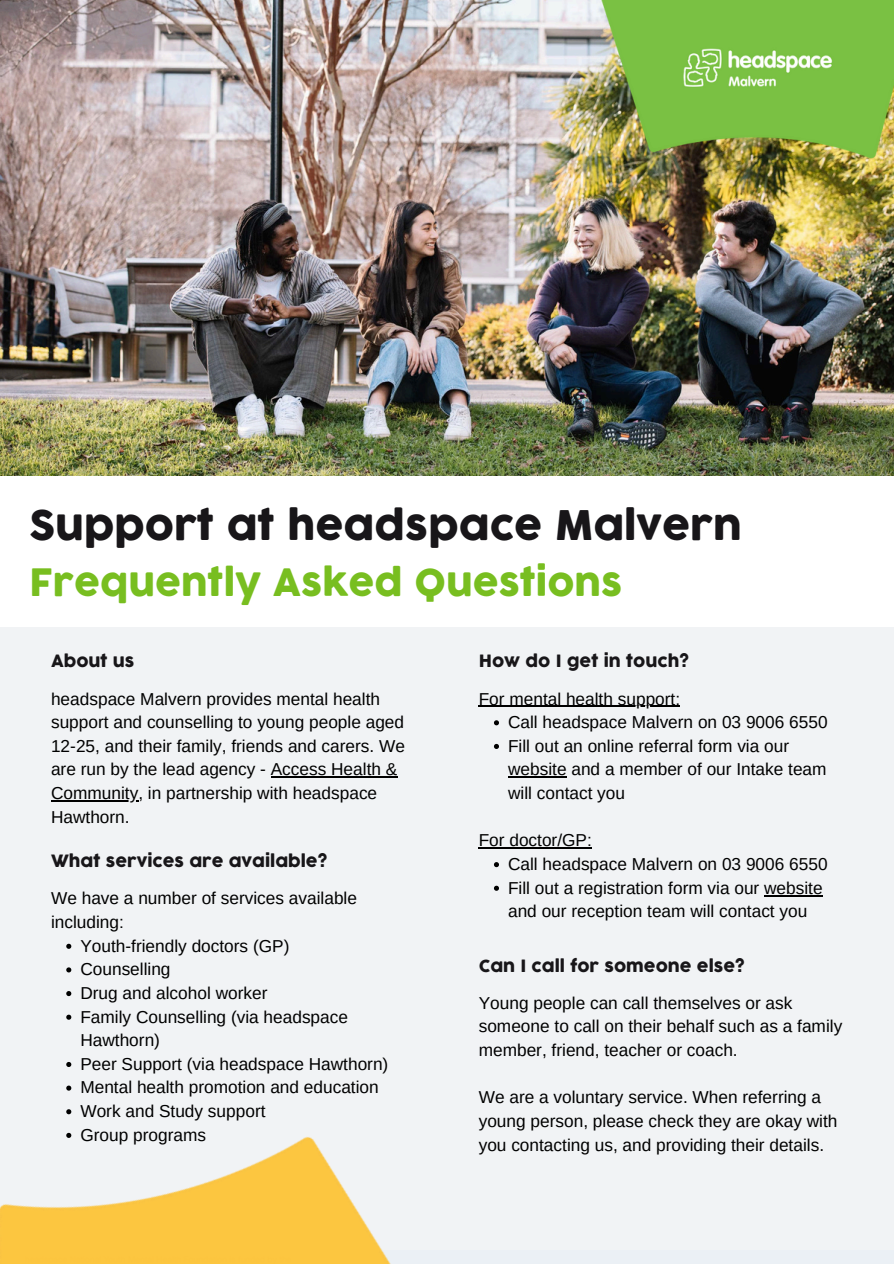
<style>
.page{position:relative;width:894px;height:1264px;background:#fff}
.page>*{position:absolute;margin:0;border:0;box-sizing:border-box;transform-origin:0 0}
.t1{font:39.9px "Cocogoose";color:#181619}
.t2{font:36.9px "Cocogoose";color:#78be20}
.t3{font:17.25px/23.7px "Arimo";color:#000}
.t4{font:16.65px "Cocogoose";color:#181619}
</style>
<div class="page">
<div style="left:0;top:627px;width:893px;height:622px;background:#f1f3f5"></div>
<img style="left:0;top:945px;width:606px;height:318px">
<img style="left:0;top:0;width:893px;height:475px">
<img style="left:558px;top:0;width:335px;height:200px">
<hr style="left:271px;top:776px;width:126px;height:2px;background:#000">
<hr style="left:51px;top:800px;width:87px;height:1px;background:#000">
<hr style="left:478px;top:705px;width:202px;height:2px;background:#000">
<svg style="left:494px;top:720px;width:5px;height:5px"></svg>
<svg style="left:494px;top:744px;width:5px;height:5px"></svg>
<hr style="left:508px;top:776px;width:58px;height:2px;background:#000">
<hr style="left:478px;top:847px;width:113px;height:2px;background:#000">
<svg style="left:494px;top:862px;width:5px;height:5px"></svg>
<svg style="left:494px;top:885px;width:5px;height:5px"></svg>
<hr style="left:764px;top:894px;width:58px;height:2px;background:#000">
<svg style="left:66px;top:943px;width:5px;height:5px"></svg>
<svg style="left:66px;top:967px;width:5px;height:5px"></svg>
<svg style="left:66px;top:991px;width:5px;height:5px"></svg>
<svg style="left:66px;top:1014px;width:5px;height:5px"></svg>
<svg style="left:66px;top:1061px;width:5px;height:5px"></svg>
<svg style="left:66px;top:1085px;width:5px;height:5px"></svg>
<svg style="left:66px;top:1109px;width:5px;height:5px"></svg>
<svg style="left:66px;top:1132px;width:5px;height:5px"></svg>
<h1 class="t1" style="left:29px;top:500px;width:714px">Support at headspace Malvern</h1>
<h1 class="t2" style="left:29px;top:559px;width:595px">Frequently Asked Questions</h1>
<p class="t4" style="left:51px;top:650px;width:85px">About us</p>
<p class="t4" style="left:478px;top:650px;width:211px">How do I get in touch?</p>
<p class="t3" style="left:478px;top:686px;width:203px">For mental health support:</p>
<p class="t3" style="left:508px;top:710px;width:321px">Call headspace Malvern on 03 9006 6550</p>
<p class="t3" style="left:508px;top:734px;width:320px">Fill out an online referral form via our website and a member of our Intake team will contact you</p>
<p class="t3" style="left:478px;top:828px;width:115px">For doctor/GP:</p>
<p class="t3" style="left:508px;top:852px;width:321px">Call headspace Malvern on 03 9006 6550</p>
<p class="t3" style="left:508px;top:875px;width:316px">Fill out a registration form via our website and our reception team will contact you</p>
<p class="t3" style="left:51px;top:686px;width:355px">headspace Malvern provides mental health support and counselling to young people aged 12-25, and their family, friends and carers. We are run by the lead agency - Access Health &amp;</p>
<p class="t3" style="left:51px;top:781px;width:327px">Community, in partnership with headspace<br>Hawthorn.</p>
<p class="t4" style="left:51px;top:850px;width:277px">What services are available?</p>
<p class="t3" style="left:51px;top:886px;width:307px">We have a number of services available including:</p>
<p class="t3" style="left:80px;top:933px;width:210px">Youth-friendly doctors (GP)</p>
<p class="t3" style="left:80px;top:957px;width:92px">Counselling</p>
<p class="t3" style="left:80px;top:981px;width:188px">Drug and alcohol worker</p>
<p class="t3" style="left:80px;top:1004px;width:269px">Family Counselling (via headspace<br>Hawthorn)</p>
<p class="t3" style="left:80px;top:1051px;width:309px">Peer Support (via headspace Hawthorn)</p>
<p class="t3" style="left:80px;top:1075px;width:300px">Mental health promotion and education</p>
<p class="t3" style="left:80px;top:1099px;width:186px">Work and Study support</p>
<p class="t3" style="left:80px;top:1122px;width:127px">Group programs</p>
<p class="t4" style="left:478px;top:955px;width:267px">Can I call for someone else?</p>
<p class="t3" style="left:478px;top:990px;width:365px">Young people can call themselves or ask someone to call on their behalf such as a family member, friend, teacher or coach.</p>
<p class="t3" style="left:478px;top:1085px;width:360px">We are a voluntary service. When referring a young person, please check they are okay with you contacting us, and providing their details.</p>
</div>
